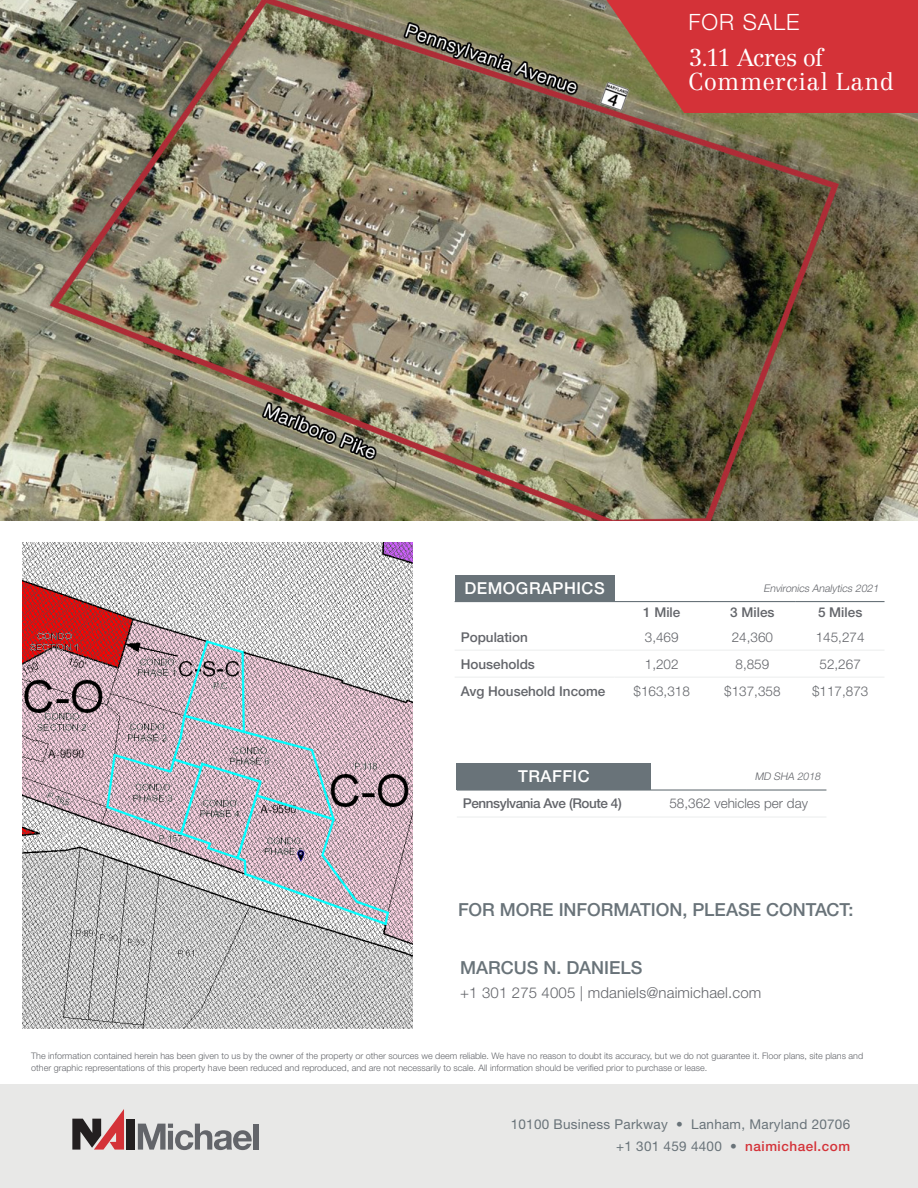
<style>
.page{position:relative;width:918px;height:1188px;background:#fff}
.page>*{position:absolute;margin:0;border:0;box-sizing:border-box;transform-origin:0 0}
.t1{font:300 24px "Centennial LT Std";letter-spacing:.01em;color:#fff}
.t2{font:300 24px "Centennial LT Std";letter-spacing:-.035em;color:#fff}
.t3{font:300 22.5px "Helvetica Neue LT Std";letter-spacing:.045em;color:#fff}
.t4{font:500 18px "Helvetica Neue LT Std";color:#697379}
.t5{font:500 16.5px "Helvetica Neue LT Std";letter-spacing:.03em;color:#fff}
.t6{font:300 15px "Helvetica Neue LT Std";letter-spacing:.01em;color:#63656a}
.t7{font:300 13.5px "Helvetica Neue LT Std";color:#63656a}
.t8{font:500 13.5px "Helvetica Neue LT Std";color:#63656a}
.t9{font:13.5px "Helvetica Neue LT Std";letter-spacing:.02em;color:#697379}
.t10{font:500 13.5px "Helvetica Neue LT Std";letter-spacing:.04em;color:#d43238}
.t11{font:500 13.5px "Helvetica Neue LT Std";letter-spacing:-.03em;color:#63656a}
.t12{font:italic 300 10.5px "Helvetica Neue LT Std";color:#63656a}
.t13{font:300 9px/12px "Helvetica Neue LT Std";color:#63656a}
.s1{font-weight:400;color:#697379}
</style>
<div class="page">
<img style="left:0;top:0;width:918px;height:521px">
<svg style="left:606px;top:0;width:312px;height:113px;background:#c93d3d"></svg>
<div style="left:0;top:1084px;width:918px;height:104px;background:#e8e8e7"></div>
<div style="left:127px;top:1119px;width:8px;height:31px;background:#231f20"></div>
<svg style="left:72px;top:1109px;width:52px;height:41px"></svg>
<svg style="left:138px;top:1124px;width:114px;height:26px"></svg>
<div style="left:253px;top:1124px;width:5px;height:26px;background:#63656a"></div>
<img style="left:23px;top:542px;width:389px;height:487px">
<div style="left:455px;top:575px;width:160px;height:27px;background:#697379"></div>
<hr style="left:455px;top:649px;width:160px;height:2px;background:#f2f3f3">
<hr style="left:615px;top:649px;width:94px;height:2px;background:#f2f3f3">
<hr style="left:709px;top:649px;width:87px;height:2px;background:#f2f3f3">
<hr style="left:796px;top:649px;width:89px;height:2px;background:#f2f3f3">
<hr style="left:455px;top:676px;width:160px;height:2px;background:#f2f3f3">
<hr style="left:615px;top:676px;width:94px;height:2px;background:#f2f3f3">
<hr style="left:709px;top:676px;width:87px;height:2px;background:#f2f3f3">
<hr style="left:796px;top:676px;width:89px;height:2px;background:#f2f3f3">
<hr style="left:615px;top:601px;width:94px;height:1px;background:#697379">
<hr style="left:709px;top:601px;width:87px;height:1px;background:#697379">
<hr style="left:796px;top:601px;width:89px;height:1px;background:#697379">
<div style="left:457px;top:763px;width:194px;height:27px;background:#697379"></div>
<hr style="left:457px;top:816px;width:194px;height:2px;background:#f2f3f3">
<hr style="left:651px;top:816px;width:95px;height:2px;background:#f2f3f3">
<hr style="left:746px;top:816px;width:80px;height:2px;background:#f2f3f3">
<hr style="left:457px;top:789px;width:194px;height:2px;background:#697379">
<hr style="left:651px;top:789px;width:95px;height:2px;background:#697379">
<hr style="left:746px;top:789px;width:80px;height:2px;background:#697379">
<p class="t3" style="left:689px;top:8px;width:113px">FOR SALE</p>
<p class="t2" style="left:689px;top:43px;width:136px">3.11 Acres of</p>
<p class="t1" style="left:689px;top:67px;width:207px">Commercial Land</p>
<p class="t5" style="left:464px;top:578px;width:142px">DEMOGRAPHICS</p>
<p class="t12" style="left:764px;top:582px;width:119px">Environics Analytics 2021</p>
<p class="t8" style="left:643px;top:604px;width:39px">1 Mile</p>
<p class="t8" style="left:730px;top:604px;width:46px">3 Miles</p>
<p class="t8" style="left:818px;top:604px;width:46px">5 Miles</p>
<p class="t8" style="left:461px;top:629px;width:69px">Population</p>
<p class="t7" style="left:645px;top:628px;width:35px">3,469</p>
<p class="t7" style="left:732px;top:628px;width:43px">24,360</p>
<p class="t7" style="left:816px;top:628px;width:50px">145,274</p>
<p class="t8" style="left:461px;top:656px;width:76px">Households</p>
<p class="t7" style="left:645px;top:655px;width:35px">1,202</p>
<p class="t7" style="left:736px;top:655px;width:35px">8,859</p>
<p class="t7" style="left:820px;top:655px;width:43px">52,267</p>
<p class="t8" style="left:461px;top:683px;width:146px">Avg Household Income</p>
<p class="t7" style="left:634px;top:682px;width:58px">$163,318</p>
<p class="t7" style="left:724px;top:682px;width:58px">$137,358</p>
<p class="t7" style="left:812px;top:682px;width:58px">$117,873</p>
<p class="t5" style="left:518px;top:767px;width:73px">TRAFFIC</p>
<p class="t12" style="left:755px;top:770px;width:69px">MD SHA 2018</p>
<p class="t11" style="left:463px;top:795px;width:160px">Pennsylvania Ave (Route 4)</p>
<p class="t7" style="left:669px;top:795px;width:140px">58,362 vehicles per day</p>
<p class="t4" style="left:458px;top:899px;width:397px">FOR MORE INFORMATION, PLEASE CONTACT:</p>
<p class="t4" style="left:460px;top:957px;width:184px">MARCUS N. DANIELS</p>
<p class="t6" style="left:460px;top:984px;width:303px">+1 301 275 4005 | mdaniels@naimichael.com</p>
<p class="t13" style="left:31px;top:1049px;width:833px">The information contained herein has been given to us by the owner of the property or other sources we deem reliable. We have no reason to doubt its accuracy, but we do not guarantee it. Floor plans, site plans and other graphic representations of this property have been reduced and reproduced, and are not necessarily to scale. All information should be verified prior to purchase or lease.</p>
<p class="t9" style="left:511px;top:1117px;width:341px">10100 Business Parkway • Lanham, Maryland 20706</p>
<p class="t10" style="left:616px;top:1138px;width:236px"><span class="s1">+1 301 459 4400 •</span> naimichael.com</p>
</div>
